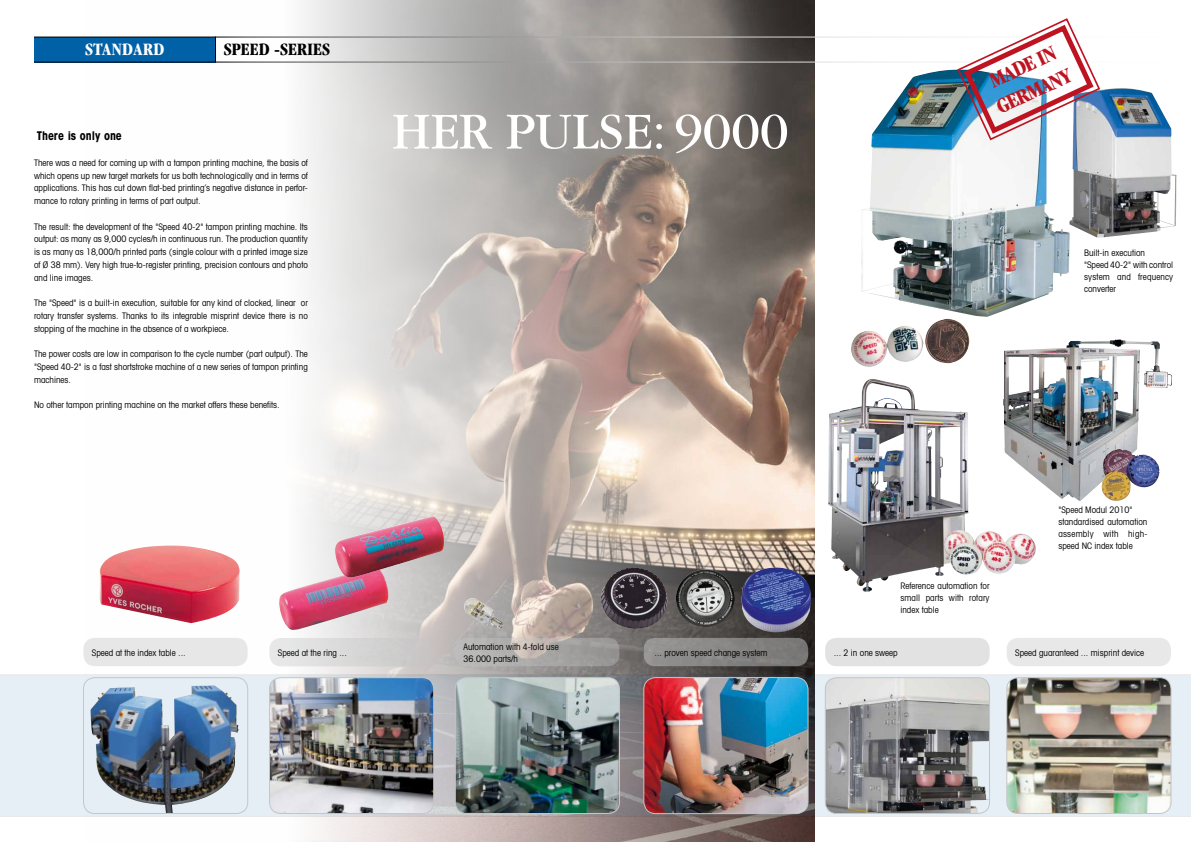
<style>
.page{position:relative;width:1191px;height:842px;background:#fff}
.page>*{position:absolute;margin:0;border:0;box-sizing:border-box;transform-origin:0 0}
.t1{font:54px "Garamond";color:#fff}
.t2{font:700 condensed 22px/26.5px "Garamond";color:#be1421}
.t3{font:700 condensed 18px "Garamond";color:#000}
.t4{font:700 condensed 18px "Garamond";letter-spacing:.025em;color:#fff}
.t5{font:700 condensed 12px "Avant Garde";letter-spacing:-.005em;color:#000}
.t6{font:condensed 9px/12.8px "Avant Garde";color:#000;text-align:justify}
</style>
<div class="page">
<img style="left:85px;top:0;width:729px;height:842px">
<svg style="left:0;top:675px;width:1191px;height:141px;background:#cfd5db"></svg>
<div style="left:825px;top:638px;width:164px;height:28px;background:#e2e2e2;border-radius:11px"></div>
<div style="left:643px;top:638px;width:165px;height:28px;background:linear-gradient(to right,#979595,#787674);border-radius:11px"></div>
<div style="left:1006px;top:638px;width:164px;height:28px;background:#e8e8e8;border-radius:11px"></div>
<img style="left:455px;top:678px;width:164px;height:135px">
<div style="left:455px;top:677px;width:164px;height:137px;border:1px solid #c5c6c6;border-radius:11px"></div>
<img style="left:269px;top:678px;width:165px;height:135px">
<div style="left:269px;top:677px;width:165px;height:137px;border:1px solid #c5c6c6;border-radius:11px"></div>
<img style="left:90px;top:685px;width:150px;height:127px">
<div style="left:83px;top:677px;width:165px;height:137px;border:1px solid #c5c6c6;border-radius:11px"></div>
<img style="left:825px;top:678px;width:164px;height:135px">
<div style="left:825px;top:677px;width:164px;height:137px;border:1px solid #c5c6c6;border-radius:11px"></div>
<img style="left:1006px;top:678px;width:165px;height:135px">
<div style="left:1006px;top:677px;width:165px;height:137px;border:1px solid #c5c6c6;border-radius:11px"></div>
<img style="left:644px;top:677px;width:164px;height:137px">
<div style="left:643px;top:677px;width:165px;height:137px;border:1px solid #c5c6c6;border-radius:12px"></div>
<img style="left:861px;top:141px;width:209px;height:176px">
<img style="left:1069px;top:141px;width:107px;height:96px">
<img style="left:828px;top:379px;width:140px;height:213px">
<img style="left:1003px;top:340px;width:113px;height:99px">
<img style="left:601px;top:567px;width:66px;height:62px">
<img style="left:943px;top:530px;width:93px;height:45px">
<img style="left:851px;top:319px;width:118px;height:48px">
<img style="left:675px;top:569px;width:60px;height:58px">
<img style="left:1101px;top:449px;width:58px;height:52px">
<img style="left:462px;top:598px;width:41px;height:32px">
<img style="left:278px;top:566px;width:112px;height:64px">
<img style="left:344px;top:516px;width:88px;height:23px">
<img style="left:741px;top:567px;width:70px;height:65px">
<img style="left:100px;top:545px;width:140px;height:78px">
<svg style="left:215px;top:17px;width:957px;height:124px"></svg>
<div style="left:34px;top:37px;width:181px;height:25px;background:#0061a7"></div>
<svg style="left:455px;top:638px;width:164px;height:28px;background:#aeabaa"></svg>
<div style="left:269px;top:638px;width:164px;height:28px;background:linear-gradient(to right,#eaebeb,#c6c4c3);border-radius:11px"></div>
<div style="left:83px;top:638px;width:165px;height:28px;background:#e7e7e7;border-radius:11px"></div>
<h3 class="t4" style="left:85px;top:39px;width:81px">STANDARD</h3>
<h3 class="t3" style="left:224px;top:40px;width:107px">SPEED -SERIES</h3>
<h3 class="t5" style="left:37px;top:128px;width:87px">There is only one</h3>
<p class="t6" style="left:34px;top:156px;width:275px">There was a need for coming up with a tampon printing machine, the basis of which opens up new target markets for us both technologically and in terms of applications. This has cut down flat-bed printing’s negative distance in perfor&shy;mance to rotary printing in terms of part output.</p>
<p class="t6" style="left:34px;top:220px;width:275px">The result: the development of the "Speed 40-2" tampon printing machine. Its output: as many as 9,000 cycles/h in continuous run. The production quantity is as many as 18,000/h printed parts (single colour with a printed image size of Ø 38 mm). Very high true-to-register printing, precision contours and photo and line images.</p>
<p class="t6" style="left:34px;top:296px;width:275px">The "Speed" is a built-in execution, suitable for any kind of clocked, linear or rotary transfer systems. Thanks to its integrable misprint device there is no stopping of the machine in the absence of a workpiece.</p>
<p class="t6" style="left:34px;top:347px;width:275px">The power costs are low in comparison to the cycle number (part output). The "Speed 40-2" is a fast shortstroke machine of a new series of tampon printing machines.</p>
<p class="t6" style="left:34px;top:398px;width:247px">No other tampon printing machine on the market offers these benefits.</p>
<p class="t6" style="left:92px;top:646px;width:95px">Speed at the index table ...</p>
<p class="t6" style="left:278px;top:646px;width:70px">Speed at the ring ...</p>
<h1 class="t1" style="left:392px;top:103px;width:398px">HER PULSE: 9000</h1>
<h2 class="t2" style="left:980px;top:72px;width:82px;rotate:-25deg">MADE IN<br>GERMANY</h2>
<p class="t6" style="left:1084px;top:246px;width:91px;line-height:12px;text-align:left">Built-in execution<br>"Speed 40-2" with control system and frequency converter</p>
<p class="t6" style="left:900px;top:580px;width:91px;line-height:12px">Reference automation for small parts with rotary index table</p>
<p class="t6" style="left:1058px;top:503px;width:91px;line-height:12px;text-align:left">"Speed Modul 2010" standardised automation assembly with high&shy;speed NC index table</p>
<p class="t6" style="left:463px;top:640px;width:97px;line-height:12px">Automation with 4-fold use<br>36.000 parts/h</p>
<p class="t6" style="left:654px;top:646px;width:114px">... proven speed change system</p>
<p class="t6" style="left:833px;top:646px;width:65px">... 2 in one sweep</p>
<p class="t6" style="left:1015px;top:646px;width:130px">Speed guaranteed ... misprint device</p>
</div>
